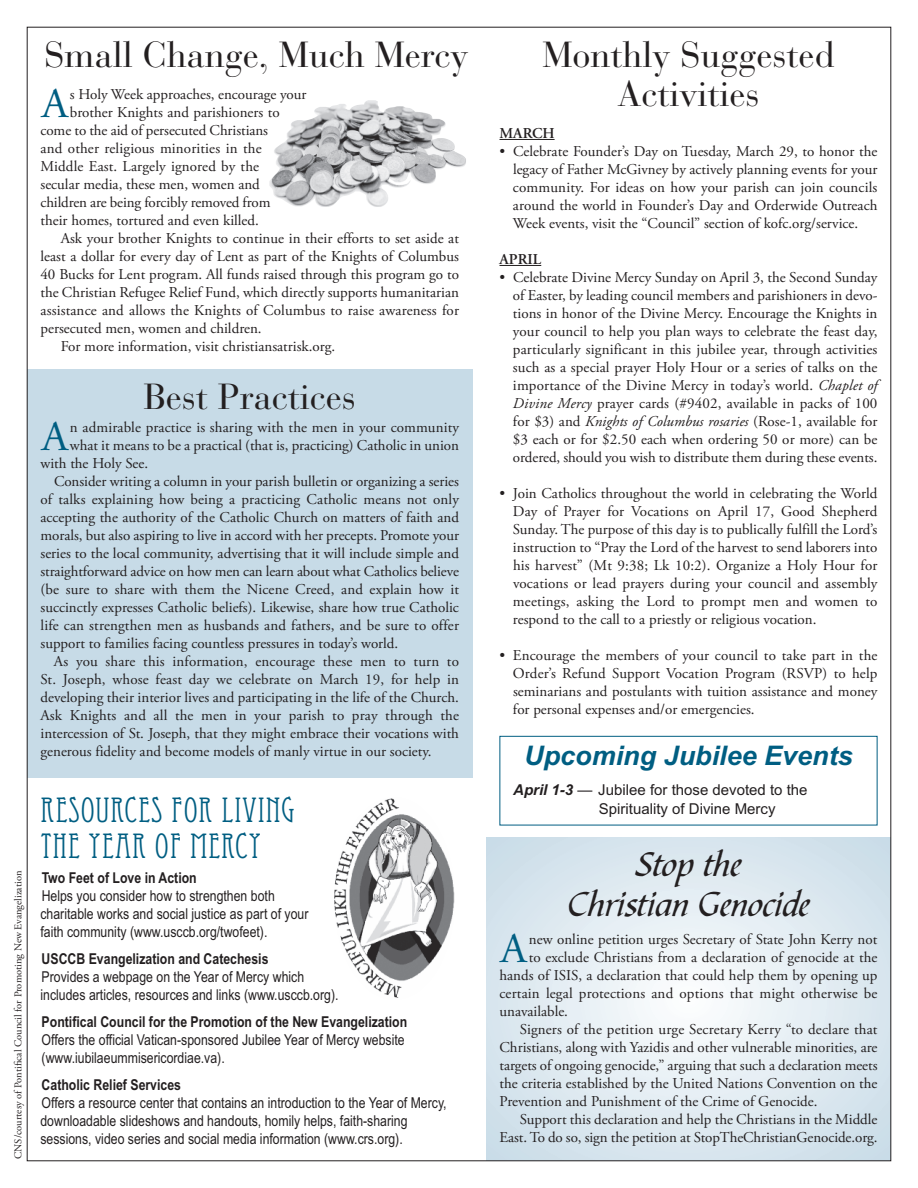
<style>
.page{position:relative;width:918px;height:1188px;background:#fff}
.page>*{position:absolute;margin:0;border:0;box-sizing:border-box;transform-origin:0 0}
.t1{font:42.3px "Adobe Garamond Pro";color:#005e82}
.t2{font:36px/39px "Bauer Bodoni";color:#231f20;text-align:center}
.t3{font:36px/40.5px "Bible Scr T";color:#231f20;text-align:center}
.t4{font:34.5px/36px "Eccentric Std";letter-spacing:.025em;color:#005e82}
.t5{font:italic 700 27px "Arial";color:#005e82}
.t6{font:15px/18px "Adobe Garamond Pro";color:#231f20;text-align:justify}
.t7{font:15px/18px "Arial Narrow";color:#231f20}
.t8{font:700 15px "Arial Narrow";color:#231f20}
.t9{font:15px/19.5px "Arial";color:#231f20}
.t10{font:600 15px "Adobe Garamond Pro";color:#231f20}
.t11{font:10.5px "Adobe Garamond Pro";color:#231f20}
.s1{font-style:italic}
.s2{font-weight:700;font-style:italic}
</style>
<div class="page">
<svg style="left:486px;top:838px;width:403px;height:321px;background:#dfeaf1"></svg>
<div style="left:27px;top:369px;width:445px;height:408px;background:#c7dbe7"></div>
<hr style="left:500px;top:139px;width:55px;height:1px;background:#231f20">
<hr style="left:500px;top:265px;width:41px;height:1px;background:#231f20">
<div style="left:500px;top:736px;width:378px;height:89px;border:1px solid #005e82"></div>
<img style="left:334px;top:798px;width:121px;height:201px;border-radius:50%">
<img style="left:269px;top:100px;width:197px;height:107px">
<p class="t11" style="left:14px;top:1159px;width:290px;rotate:-90deg">CNs/courtesy of Pontifical Council for Promoting New evangelization</p>
<h2 class="t2" style="left:45px;top:40px;width:425px">Small Change, Much Mercy</h2>
<h1 class="t1" style="left:42px;top:87px;width:28px">a</h1>
<p class="t6" style="left:70px;top:86px;width:238px">s Holy Week approaches, encourage your</p>
<p class="t6" style="left:70px;top:104px;width:211px">brother Knights and parishioners to</p>
<p class="t6" style="left:40px;top:122px;width:229px">come to the aid of persecuted Christians</p>
<p class="t6" style="left:40px;top:140px;width:223px">and other religious minorities in the</p>
<p class="t6" style="left:40px;top:158px;width:220px">Middle east. Largely ignored by the</p>
<p class="t6" style="left:40px;top:176px;width:221px">secular media, these men, women and</p>
<p class="t6" style="left:40px;top:194px;width:232px">children are being forcibly removed from</p>
<p class="t6" style="left:40px;top:212px;width:220px">their homes, tortured and even killed.</p>
<p class="t6" style="left:61px;top:230px;width:400px">ask your brother Knights to continue in their efforts to set aside at</p>
<p class="t6" style="left:40px;top:248px;width:420px">least a dollar for every day of Lent as part of the Knights of Columbus</p>
<p class="t6" style="left:40px;top:266px;width:420px">40 Bucks for Lent program. all funds raised through this program go to</p>
<p class="t6" style="left:40px;top:284px;width:420px">the Christian Refugee Relief Fund, which directly supports humanitarian</p>
<p class="t6" style="left:40px;top:302px;width:420px">assistance and allows the Knights of Columbus to raise awareness for</p>
<p class="t6" style="left:40px;top:320px;width:223px">persecuted men, women and children.</p>
<p class="t6" style="left:61px;top:338px;width:276px">For more information, visit christiansatrisk.org.</p>
<h2 class="t2" style="left:144px;top:382px;width:213px">Best Practices</h2>
<h1 class="t1" style="left:42px;top:420px;width:28px">a</h1>
<p class="t6" style="left:70px;top:419px;width:391px">n admirable practice is sharing with the men in your community</p>
<p class="t6" style="left:70px;top:437px;width:391px">what it means to be a practical (that is, practicing) Catholic in union</p>
<p class="t6" style="left:41px;top:455px;width:109px">with the Holy see.</p>
<p class="t6" style="left:54px;top:473px;width:406px">Consider writing a column in your parish bulletin or organizing a series</p>
<p class="t6" style="left:41px;top:491px;width:420px">of talks explaining how being a practicing Catholic means not only</p>
<p class="t6" style="left:41px;top:509px;width:420px">accepting the authority of the Catholic Church on matters of faith and</p>
<p class="t6" style="left:40px;top:527px;width:420px">morals, but also aspiring to live in accord with her precepts. Promote your</p>
<p class="t6" style="left:41px;top:545px;width:420px">series to the local community, advertising that it will include simple and</p>
<p class="t6" style="left:40px;top:563px;width:420px">straightforward advice on how men can learn about what Catholics believe</p>
<p class="t6" style="left:40px;top:581px;width:420px">(be sure to share with them the Nicene Creed, and explain how it</p>
<p class="t6" style="left:40px;top:599px;width:420px">succinctly expresses Catholic beliefs). Likewise, share how true Catholic</p>
<p class="t6" style="left:40px;top:617px;width:420px">life can strengthen men as husbands and fathers, and be sure to offer</p>
<p class="t6" style="left:40px;top:635px;width:359px">support to families facing countless pressures in today’s world.</p>
<p class="t6" style="left:54px;top:653px;width:406px">as you share this information, encourage these men to turn to</p>
<p class="t6" style="left:40px;top:671px;width:420px">st. Joseph, whose feast day we celebrate on March 19, for help in</p>
<p class="t6" style="left:40px;top:689px;width:420px">developing their interior lives and participating in the life of the Church.</p>
<p class="t6" style="left:40px;top:707px;width:420px">ask Knights and all the men in your parish to pray through the</p>
<p class="t6" style="left:40px;top:725px;width:420px">intercession of st. Joseph, that they might embrace their vocations with</p>
<p class="t6" style="left:40px;top:743px;width:393px">generous fidelity and become models of manly virtue in our society.</p>
<h3 class="t4" style="left:40px;top:795px;width:256px">RESOURCES FOR LIVING<br>THE YEAR OF MERCY</h3>
<p class="t8" style="left:42px;top:869px;width:157px">Two Feet of Love in Action</p>
<p class="t7" style="left:40px;top:887px;width:270px">Helps you consider how to strengthen both charitable works and social justice as part of your faith community (www.usccb.org/twofeet).</p>
<p class="t8" style="left:42px;top:950px;width:228px">USCCB Evangelization and Catechesis</p>
<p class="t7" style="left:40px;top:968px;width:300px">Provides a webpage on the Year of Mercy which includes articles, resources and links (www.usccb.org).</p>
<p class="t8" style="left:42px;top:1013px;width:367px">Pontifical Council for the Promotion of the New Evangelization</p>
<p class="t7" style="left:42px;top:1031px;width:365px">Offers the official Vatican-sponsored Jubilee Year of Mercy website (www.iubilaeummisericordiae.va).</p>
<p class="t8" style="left:42px;top:1076px;width:141px">Catholic Relief Services</p>
<p class="t7" style="left:40px;top:1094px;width:408px">Offers a resource center that contains an introduction to the Year of Mercy, downloadable slideshows and handouts, homily helps, faith-sharing sessions, video series and social media information (www.crs.org).</p>
<h2 class="t2" style="left:542px;top:40px;width:294px">Monthly Suggested<br>Activities</h2>
<p class="t10" style="left:500px;top:127px;width:57px">MARCH</p>
<p class="t6" style="left:513px;top:143px;width:366px;text-indent:-13px">• Celebrate Founder’s Day on Tuesday, March 29, to honor the legacy of Father Mcgivney by actively planning events for your community. For ideas on how your parish can join councils around the world in Founder’s Day and Orderwide Outreach Week events, visit the “Council” section of kofc.org/service.</p>
<p class="t10" style="left:499px;top:253px;width:43px">APRIL</p>
<p class="t6" style="left:513px;top:269px;width:366px;text-indent:-13px">• Celebrate Divine Mercy sunday on april 3, the second sunday of easter, by leading council members and parishioners in devo&shy;tions in honor of the Divine Mercy. encourage the Knights in your council to help you plan ways to celebrate the feast day, particularly significant in this jubilee year, through activities such as a special prayer Holy Hour or a series of talks on the importance of the Divine Mercy in today’s world. <span class="s1">Chaplet of Divine Mercy</span> prayer cards (#9402, available in packs of 100 for $3) and <span class="s1">Knights of Columbus rosaries</span> (Rose-1, available for $3 each or for $2.50 each when ordering 50 or more) can be ordered, should you wish to distribute them during these events.</p>
<p class="t6" style="left:513px;top:485px;width:366px;text-indent:-13px">• Join Catholics throughout the world in celebrating the World Day of Prayer for Vocations on april 17, good shepherd sunday. The purpose of this day is to publically fulfill the Lord’s instruction to “Pray the Lord of the harvest to send laborers into his harvest” (Mt 9:38; Lk 10:2). Organize a Holy Hour for vocations or lead prayers during your council and assembly meetings, asking the Lord to prompt men and women to respond to the call to a priestly or religious vocation.</p>
<p class="t6" style="left:513px;top:647px;width:366px;text-indent:-13px">• encourage the members of your council to take part in the Order’s Refund support Vocation Program (RsVP) to help seminarians and postulants with tuition assistance and money for personal expenses and/or emergencies.</p>
<h3 class="t5" style="left:524px;top:740px;width:330px">Upcoming Jubilee Events</h3>
<p class="t9" style="left:599px;top:780px;width:210px;text-indent:-86px"><span class="s2">April 1-3</span> — Jubilee for those devoted to the<br>Spirituality of Divine Mercy</p>
<h2 class="t3" style="left:567px;top:843px;width:244px">Stop the<br>Christian Genocide</h2>
<h1 class="t1" style="left:501px;top:932px;width:28px">a</h1>
<p class="t6" style="left:529px;top:931px;width:350px">new online petition urges secretary of state John Kerry not</p>
<p class="t6" style="left:529px;top:949px;width:350px">to exclude Christians from a declaration of genocide at the</p>
<p class="t6" style="left:499px;top:967px;width:380px">hands of IsIs, a declaration that could help them by opening up</p>
<p class="t6" style="left:499px;top:985px;width:380px">certain legal protections and options that might otherwise be</p>
<p class="t6" style="left:499px;top:1004px;width:70px">unavailable.</p>
<p class="t6" style="left:520px;top:1021px;width:359px">signers of the petition urge secretary Kerry “to declare that</p>
<p class="t6" style="left:500px;top:1039px;width:380px">Christians, along with Yazidis and other vulnerable minorities, are</p>
<p class="t6" style="left:500px;top:1057px;width:380px">targets of ongoing genocide,” arguing that such a declaration meets</p>
<p class="t6" style="left:500px;top:1075px;width:380px">the criteria established by the United Nations Convention on the</p>
<p class="t6" style="left:500px;top:1093px;width:320px">Prevention and Punishment of the Crime of genocide.</p>
<p class="t6" style="left:520px;top:1111px;width:359px">support this declaration and help the Christians in the Middle</p>
<p class="t6" style="left:500px;top:1129px;width:380px">east. To do so, sign the petition at stopTheChristiangenocide.org.</p>
</div>
